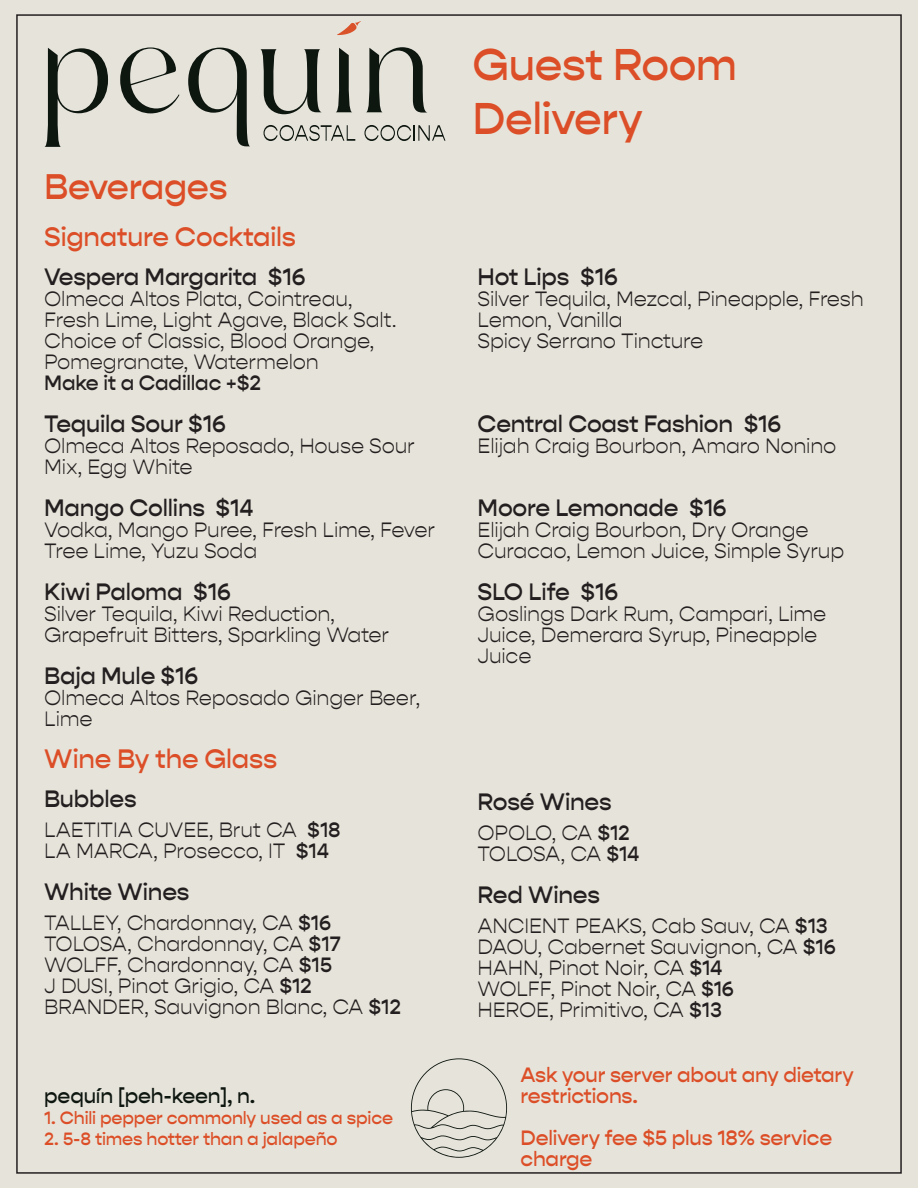
<style>
.page{position:relative;width:918px;height:1188px;background:#e6e4da}
.page>*{position:absolute;margin:0;border:0;box-sizing:border-box;transform-origin:0 0}
.t1{font:500 45px "Gopher";letter-spacing:-.01em;color:#dc4e27}
.t2{font:500 36px "Gopher";letter-spacing:-.01em;color:#dc4e27}
.t3{font:500 27px "Gopher";letter-spacing:-.01em;color:#dc4e27}
.t4{font:500 24px "Gopher";letter-spacing:-.01em;color:#231f20}
.t5{font:300 21px/21px "Gopher";letter-spacing:-.01em;color:#231f20}
.t6{font:500 21px/21px "Gopher";letter-spacing:-.01em;color:#dc4e27}
.t7{font:500 21px "Gopher";letter-spacing:-.01em;color:#0e1610}
.t8{font:500 21px "Gopher";letter-spacing:-.01em;color:#231f20}
.t9{font:300 21px "Gopher";letter-spacing:-.035em;color:#231f20}
.t10{font:500 18px "Gopher";letter-spacing:-.01em;color:#dc4e27}
.s1{font-weight:500}
</style>
<div class="page">
<svg style="left:264px;top:125px;width:91px;height:16px"></svg>
<svg style="left:364px;top:125px;width:82px;height:16px"></svg>
<svg style="left:44px;top:48px;width:64px;height:99px"></svg>
<svg style="left:120px;top:47px;width:59px;height:66px"></svg>
<svg style="left:188px;top:48px;width:62px;height:98px"></svg>
<svg style="left:260px;top:49px;width:62px;height:65px"></svg>
<svg style="left:336px;top:48px;width:16px;height:64px"></svg>
<svg style="left:366px;top:47px;width:61px;height:66px"></svg>
<svg style="left:337px;top:21px;width:24px;height:14px"></svg>
<svg style="left:411px;top:1058px;width:96px;height:100px"></svg>
<p class="t2" style="left:44px;top:165px;width:185px">Beverages</p>
<p class="t3" style="left:44px;top:221px;width:253px">Signature Cocktails</p>
<p class="t4" style="left:44px;top:262px;width:263px">Vespera Margarita $16</p>
<p class="t5" style="left:44px;top:288px;width:354px">Olmeca Altos Plata, Cointreau,<br>Fresh Lime, Light Agave, Black Salt.<br>Choice of Classic, Blood Orange,<br>Pomegranate, Watermelon</p>
<p class="t8" style="left:44px;top:370px;width:218px">Make it a Cadillac +$2</p>
<p class="t4" style="left:44px;top:409px;width:183px">Tequila Sour $16</p>
<p class="t5" style="left:44px;top:435px;width:372px">Olmeca Altos Reposado, House Sour<br>Mix, Egg White</p>
<p class="t4" style="left:44px;top:493px;width:211px">Mango Collins $14</p>
<p class="t5" style="left:44px;top:519px;width:392px">Vodka, Mango Puree, Fresh Lime, Fever<br>Tree Lime, Yuzu Soda</p>
<p class="t4" style="left:44px;top:577px;width:188px">Kiwi Paloma $16</p>
<p class="t5" style="left:44px;top:603px;width:346px">Silver Tequila, Kiwi Reduction,<br>Grapefruit Bitters, Sparkling Water</p>
<p class="t4" style="left:44px;top:661px;width:155px">Baja Mule $16</p>
<p class="t5" style="left:44px;top:687px;width:378px">Olmeca Altos Reposado Ginger Beer,<br>Lime</p>
<p class="t3" style="left:44px;top:743px;width:235px">Wine By the Glass</p>
<p class="t4" style="left:44px;top:784px;width:94px">Bubbles</p>
<p class="t5" style="left:44px;top:819px;width:298px">LAETITIA CUVEE, Brut CA <span class="s1">$18</span></p>
<p class="t5" style="left:44px;top:840px;width:286px">LA MARCA, Prosecco, IT <span class="s1">$14</span></p>
<p class="t4" style="left:44px;top:877px;width:147px">White Wines</p>
<p class="t5" style="left:44px;top:912px;width:288px">TALLEY, Chardonnay, CA <span class="s1">$16</span></p>
<p class="t5" style="left:44px;top:933px;width:298px">TOLOSA, Chardonnay, CA <span class="s1">$17</span></p>
<p class="t5" style="left:44px;top:954px;width:289px">WOLFF, Chardonnay, CA <span class="s1">$15</span></p>
<p class="t5" style="left:44px;top:975px;width:269px">J DUSI, Pinot Grigio, CA <span class="s1">$12</span></p>
<p class="t5" style="left:44px;top:996px;width:358px">BRANDER, Sauvignon Blanc, CA <span class="s1">$12</span></p>
<p class="t7" style="left:44px;top:1083px;width:213px">pequín [peh-keen], n.</p>
<p class="t10" style="left:44px;top:1107px;width:350px">1. Chili pepper commonly used as a spice</p>
<p class="t10" style="left:44px;top:1128px;width:295px">2. 5-8 times hotter than a jalapeño</p>
<p class="t1" style="left:472px;top:38px;width:266px">Guest Room</p>
<p class="t1" style="left:472px;top:92px;width:172px">Delivery</p>
<p class="t4" style="left:478px;top:262px;width:141px">Hot Lips $16</p>
<p class="t5" style="left:478px;top:288px;width:388px">Silver Tequila, Mezcal, Pineapple, Fresh<br>Lemon, Vanilla</p>
<p class="t5" style="left:478px;top:330px;width:227px">Spicy Serrano Tincture</p>
<p class="t4" style="left:478px;top:409px;width:305px">Central Coast Fashion $16</p>
<p class="t5" style="left:478px;top:435px;width:360px">Elijah Craig Bourbon, Amaro Nonino</p>
<p class="t4" style="left:478px;top:493px;width:250px">Moore Lemonade $16</p>
<p class="t5" style="left:478px;top:519px;width:368px">Elijah Craig Bourbon, Dry Orange<br>Curacao, Lemon Juice, Simple Syrup</p>
<p class="t4" style="left:478px;top:577px;width:142px">SLO Life $16</p>
<p class="t5" style="left:478px;top:603px;width:350px">Goslings Dark Rum, Campari, Lime<br>Juice, Demerara Syrup, Pineapple<br>Juice</p>
<p class="t4" style="left:478px;top:787px;width:136px">Rosé Wines</p>
<p class="t5" style="left:478px;top:822px;width:154px">OPOLO, CA <span class="s1">$12</span></p>
<p class="t9" style="left:478px;top:842px;width:163px">TOLOSA, CA <span class="s1">$14</span></p>
<p class="t4" style="left:478px;top:880px;width:124px">Red Wines</p>
<p class="t5" style="left:478px;top:915px;width:352px">ANCIENT PEAKS, Cab Sauv, CA <span class="s1">$13</span></p>
<p class="t5" style="left:478px;top:936px;width:359px">DAOU, Cabernet Sauvignon, CA <span class="s1">$16</span></p>
<p class="t5" style="left:478px;top:957px;width:246px">HAHN, Pinot Noir, CA <span class="s1">$14</span></p>
<p class="t5" style="left:478px;top:978px;width:258px">WOLFF, Pinot Noir, CA <span class="s1">$16</span></p>
<p class="t5" style="left:478px;top:999px;width:246px">HEROE, Primitivo, CA <span class="s1">$13</span></p>
<p class="t6" style="left:521px;top:1065px;width:335px">Ask your server about any dietary restrictions.</p>
<p class="t6" style="left:521px;top:1128px;width:313px">Delivery fee $5 plus 18% service charge</p>
</div>
